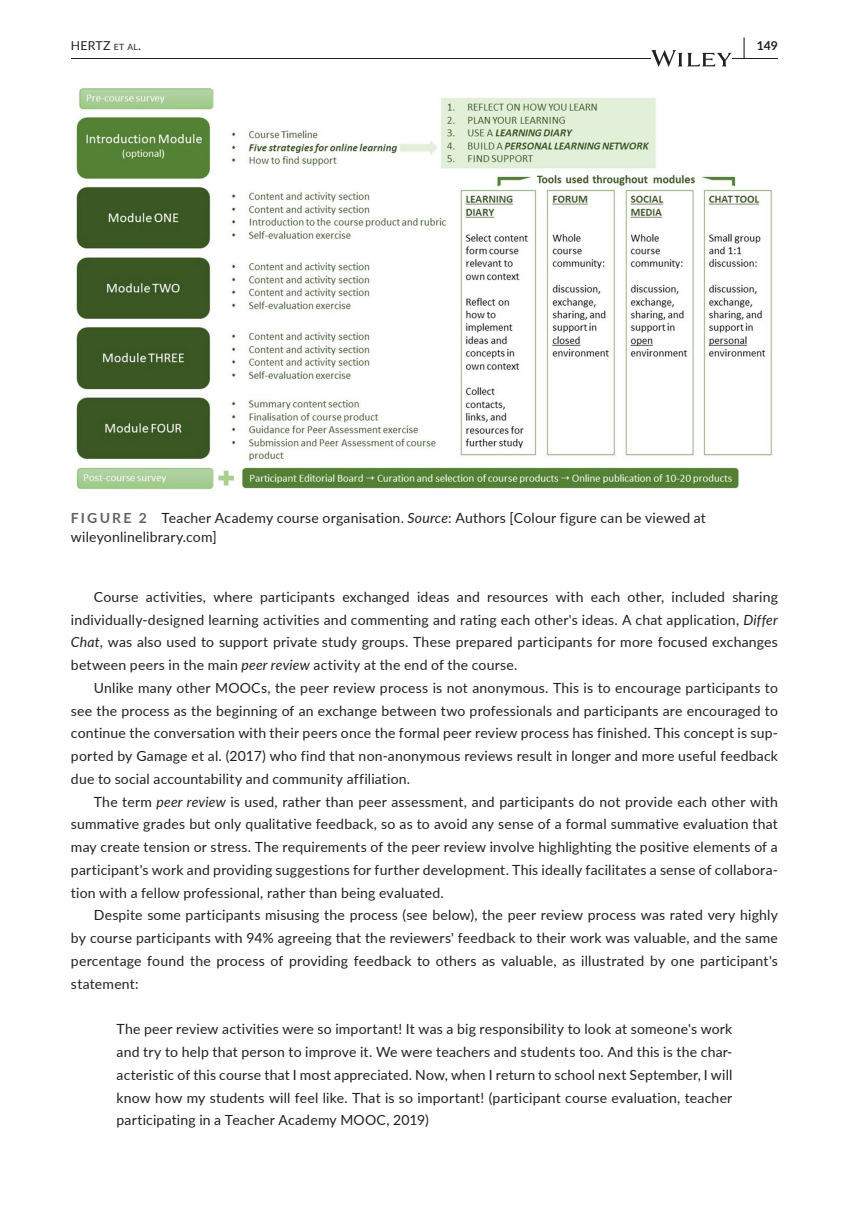
<style>
.page{position:relative;width:849px;height:1221px;background:#fff}
.page>*{position:absolute;margin:0;border:0;box-sizing:border-box;transform-origin:0 0}
.t1{font:14px/22.8px "Lato";letter-spacing:.015em;color:#231f20;text-align:justify}
.t2{font:12.25px "Lato";letter-spacing:.015em;color:#231f20}
.t3{font:700 12.25px "Lato";color:#231f20}
.s1{font-size:8.58px}
.s2{font-size:22.75px}
.s3{font-weight:700;color:#636366}
.s4{font-style:italic}
</style>
<div class="page">
<hr style="left:71px;top:58px;width:706px;height:1px;background:#231f20">
<svg style="left:651px;top:50px;width:80px;height:17px"></svg>
<img style="left:76px;top:88px;width:696px;height:402px">
<p class="t2" style="left:71px;top:37px;width:71px">HERTZ <span class="s1">et al</span>.</p>
<p class="t3" style="left:742px;top:37px;width:36px"><span class="s2">|</span> 149</p>
<p class="t1" style="left:71px;top:507px;width:636px;line-height:19.2px"><span class="s3">FIGURE 2</span> Teacher Academy course organisation. <span class="s4">Source</span>: Authors [Colour figure can be viewed at wileyonlinelibrary.com]</p>
<p class="t1" style="left:71px;top:584px;width:708px;text-indent:23px">Course activities, where participants exchanged ideas and resources with each other, included sharing individually-designed learning activities and commenting and rating each other's ideas. A chat application, <span class="s4">Differ Chat</span>, was also used to support private study groups. These prepared participants for more focused exchanges between peers in the main <span class="s4">peer review</span> activity at the end of the course.</p>
<p class="t1" style="left:71px;top:675px;width:708px;text-indent:23px">Unlike many other MOOCs, the peer review process is not anonymous. This is to encourage participants to see the process as the beginning of an exchange between two professionals and participants are encouraged to continue the conversation with their peers once the formal peer review process has finished. This concept is sup&shy;ported by Gamage et al. (2017) who find that non-anonymous reviews result in longer and more useful feedback due to social accountability and community affiliation.</p>
<p class="t1" style="left:71px;top:789px;width:708px;text-indent:23px">The term <span class="s4">peer review</span> is used, rather than peer assessment, and participants do not provide each other with summative grades but only qualitative feedback, so as to avoid any sense of a formal summative evaluation that may create tension or stress. The requirements of the peer review involve highlighting the positive elements of a participant's work and providing suggestions for further development. This ideally facilitates a sense of collabora&shy;tion with a fellow professional, rather than being evaluated.</p>
<p class="t1" style="left:71px;top:903px;width:708px;text-indent:23px">Despite some participants misusing the process (see below), the peer review process was rated very highly by course participants with 94% agreeing that the reviewers' feedback to their work was valuable, and the same percentage found the process of providing feedback to others as valuable, as illustrated by one participant's statement:</p>
<p class="t1" style="left:116px;top:1017px;width:617px">The peer review activities were so important! It was a big responsibility to look at someone's work and try to help that person to improve it. We were teachers and students too. And this is the char&shy;acteristic of this course that I most appreciated. Now, when I return to school next September, I will know how my students will feel like. That is so important! (participant course evaluation, teacher participating in a Teacher Academy MOOC, 2019)</p>
</div>
